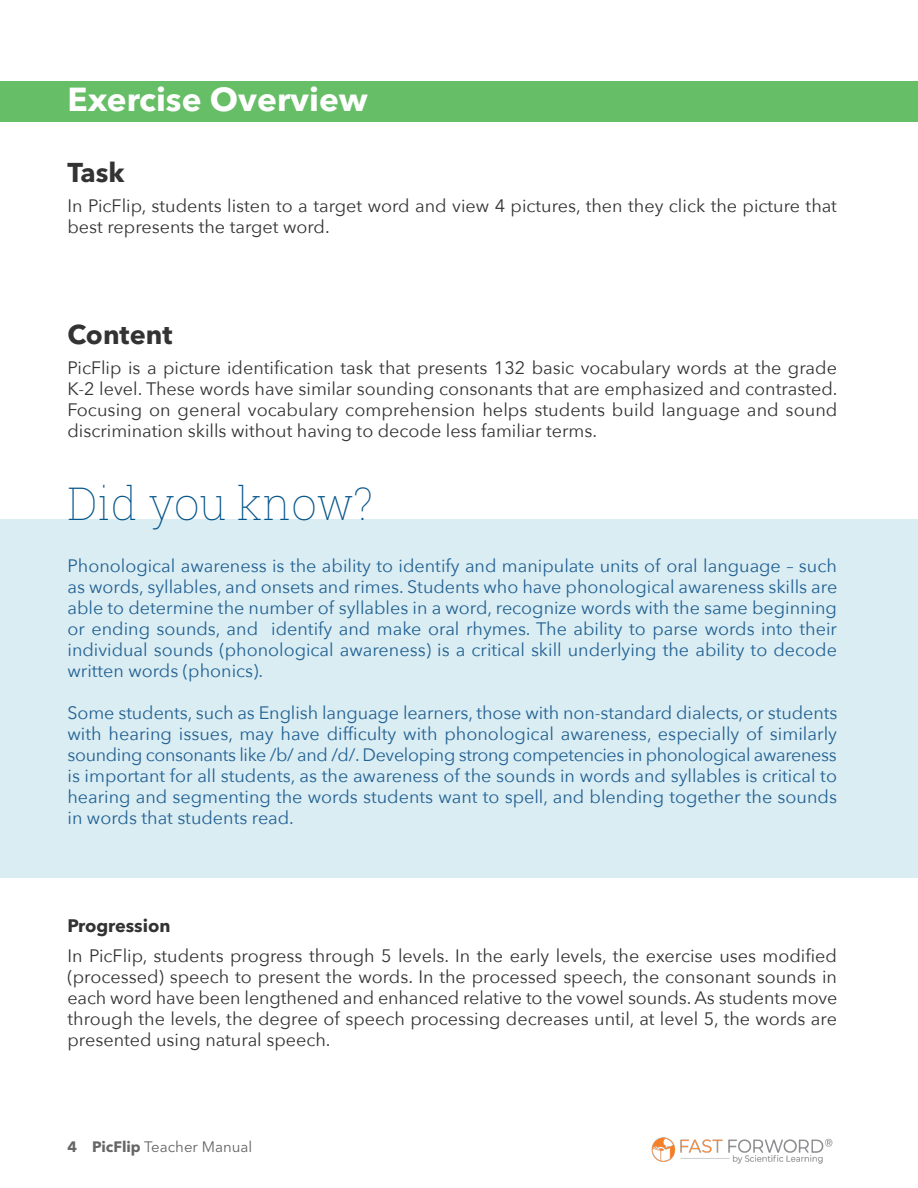
<style>
.page{position:relative;width:918px;height:1188px;background:#fff}
.page>*{position:absolute;margin:0;border:0;box-sizing:border-box;transform-origin:0 0}
.edited{font:100 45px "Roboto Slab";color:#05558b}
.t1{font:700 33px "Avenir Next LT Pro";color:#fff}
.edited-2{font:700 27px "Avenir Next LT Pro";color:#333}
.edited-3{font:18px/21px "Avenir Next";color:#236192;text-align:justify}
.edited-4{font:18px/21px "Avenir Next";color:#333;text-align:justify}
.edited-5{font:700 18px "Avenir Next LT Pro";color:#333}
.t2{font:15px "Avenir Next LT Pro";color:#666}
.s1{font-weight:700}
</style>
<div class="page">
<img style="left:651px;top:1137px;width:182px;height:27px">
<div style="left:0;top:81px;width:918px;height:41px;background:#66be67"></div>
<div style="left:0;top:519px;width:918px;height:359px;background:#d9edf3"></div>
<h2 class="t1" style="left:68px;top:80px;width:302px">Exercise Overview</h2>
<p class="edited-2" style="left:68px;top:156px;width:59px">Task</p>
<p class="edited-4" style="left:68px;top:195px;width:771px">In PicFlip, students listen to a target word and view 4 pictures, then they click the picture that best represents the target word.</p>
<p class="edited-2" style="left:68px;top:318px;width:106px">Content</p>
<p class="edited-4" style="left:68px;top:357px;width:772px">PicFlip is a picture identification task that presents 132 basic vocabulary words at the grade K-2 level. These words have similar sounding consonants that are emphasized and contrasted.<br>Focusing on general vocabulary comprehension helps students build language and sound discrimination skills without having to decode less familiar terms.</p>
<p class="edited" style="left:68px;top:472px;width:308px">Did you know?</p>
<p class="edited-3" style="left:68px;top:554px;width:771px">Phonological awareness is the ability to identify and manipulate units of oral language – such as words, syllables, and onsets and rimes. Students who have phonological awareness skills are able to determine the number of syllables in a word, recognize words with the same beginning or ending sounds, and identify and make oral rhymes. The ability to parse words into their individual sounds (phonological awareness) is a critical skill underlying the ability to decode written words (phonics).</p>
<p class="edited-3" style="left:68px;top:701px;width:771px">Some students, such as English language learners, those with non-standard dialects, or students with hearing issues, may have difficulty with phonological awareness, especially of similarly sounding consonants like /b/ and /d/. Developing strong competencies in phonological awareness is important for all students, as the awareness of the sounds in words and syllables is critical to hearing and segmenting the words students want to spell, and blending together the sounds in words that students read.</p>
<p class="edited-5" style="left:68px;top:914px;width:105px">Progression</p>
<p class="edited-4" style="left:68px;top:944px;width:772px">In PicFlip, students progress through 5 levels. In the early levels, the exercise uses modified (processed) speech to present the words. In the processed speech, the consonant sounds in each word have been lengthened and enhanced relative to the vowel sounds. As students move through the levels, the degree of speech processing decreases until, at level 5, the words are presented using natural speech.</p>
<p class="t2" style="left:68px;top:1138px;width:186px"><span class="s1">4 PicFlip</span> Teacher Manual</p>
</div>
